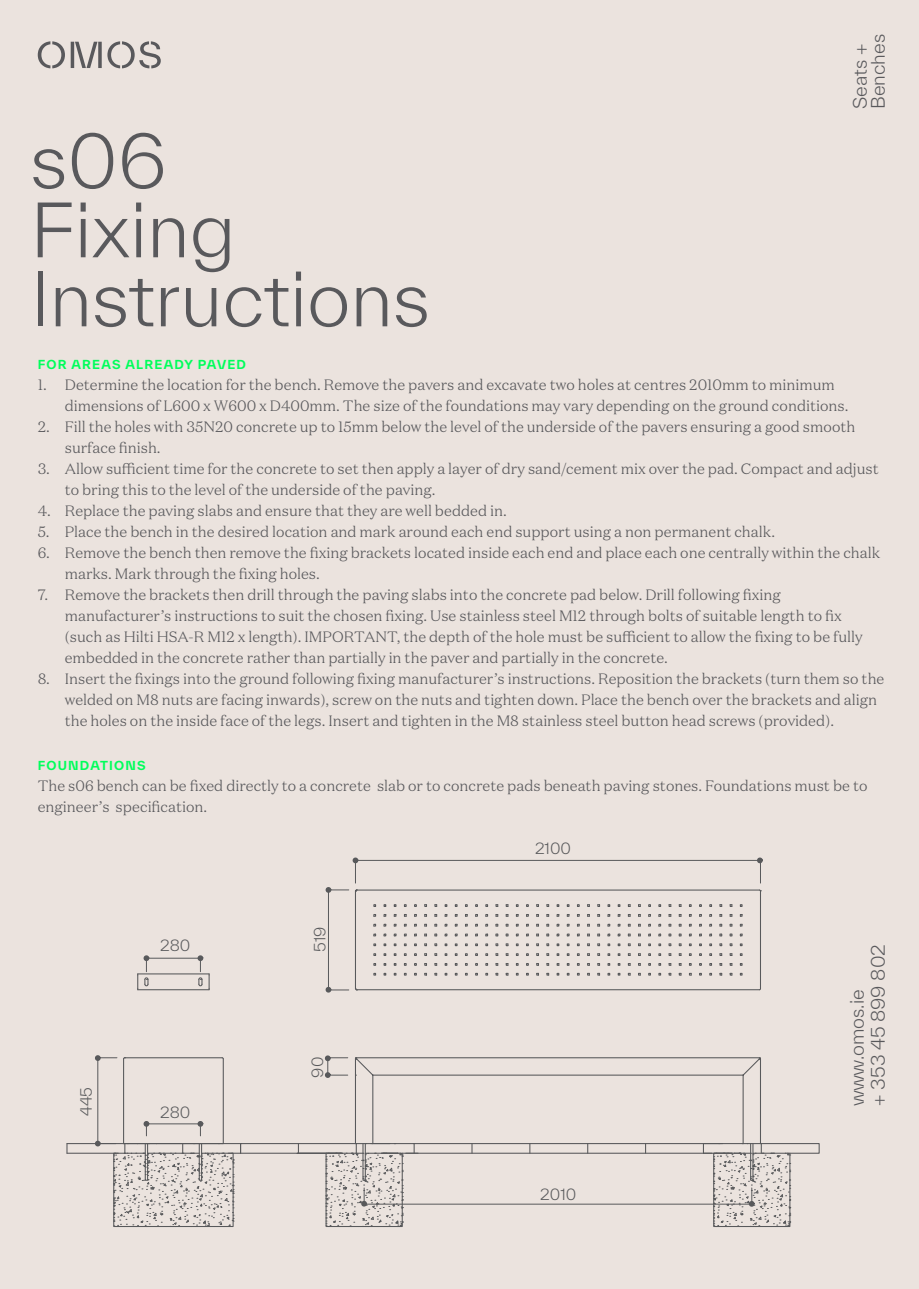
<style>
.page{position:relative;width:919px;height:1289px;background:#fff}
.page>*{position:absolute;margin:0;border:0;box-sizing:border-box;transform-origin:0 0}
.Title___Number{font:300 72px "TWK Everett";color:#59595c}
.Body_Copy{font:300 18px "TWK Everett";color:#59595c}
.Body_Copy-2{font:300 15px/21px "Domaine Text";color:#59595c}
.t1{font:300 15px "TWK Everett";color:#58595b}
.Body_Copy-3{font:700 12px "TWK Everett";letter-spacing:.1em;color:#00ff5b}
</style>
<div class="page">
<div style="left:0;top:0;width:918px;height:1288px;background:#ebe3de"></div>
<svg style="left:38px;top:41px;width:27px;height:27px"></svg>
<svg style="left:71px;top:41px;width:90px;height:27px"></svg>
<hr style="left:298px;top:1142px;width:405px;height:2px;background:#58595b">
<hr style="left:138px;top:989px;width:71px;height:1px;background:#58595b">
<hr style="left:356px;top:889px;width:403px;height:1px;background:#58595b">
<hr style="left:356px;top:989px;width:403px;height:1px;background:#58595b">
<svg style="left:495px;top:904px;width:4px;height:3px"></svg>
<svg style="left:505px;top:904px;width:4px;height:3px"></svg>
<svg style="left:627px;top:904px;width:4px;height:3px"></svg>
<svg style="left:678px;top:904px;width:4px;height:3px"></svg>
<svg style="left:729px;top:904px;width:4px;height:3px"></svg>
<svg style="left:383px;top:914px;width:4px;height:3px"></svg>
<svg style="left:393px;top:914px;width:4px;height:3px"></svg>
<svg style="left:444px;top:914px;width:4px;height:3px"></svg>
<svg style="left:454px;top:914px;width:4px;height:3px"></svg>
<svg style="left:556px;top:914px;width:4px;height:3px"></svg>
<svg style="left:566px;top:914px;width:4px;height:3px"></svg>
<svg style="left:617px;top:914px;width:4px;height:3px"></svg>
<svg style="left:739px;top:914px;width:4px;height:3px"></svg>
<svg style="left:383px;top:923px;width:4px;height:4px"></svg>
<svg style="left:393px;top:923px;width:4px;height:4px"></svg>
<svg style="left:403px;top:923px;width:4px;height:4px"></svg>
<svg style="left:414px;top:923px;width:3px;height:4px"></svg>
<svg style="left:444px;top:923px;width:4px;height:4px"></svg>
<svg style="left:454px;top:923px;width:4px;height:4px"></svg>
<svg style="left:465px;top:923px;width:3px;height:4px"></svg>
<svg style="left:475px;top:923px;width:3px;height:4px"></svg>
<svg style="left:515px;top:923px;width:4px;height:4px"></svg>
<svg style="left:526px;top:923px;width:3px;height:4px"></svg>
<svg style="left:556px;top:923px;width:4px;height:4px"></svg>
<svg style="left:566px;top:923px;width:4px;height:4px"></svg>
<svg style="left:577px;top:923px;width:3px;height:4px"></svg>
<svg style="left:617px;top:923px;width:4px;height:4px"></svg>
<svg style="left:648px;top:923px;width:3px;height:4px"></svg>
<svg style="left:688px;top:923px;width:4px;height:4px"></svg>
<svg style="left:699px;top:923px;width:3px;height:4px"></svg>
<svg style="left:739px;top:923px;width:4px;height:4px"></svg>
<svg style="left:383px;top:933px;width:4px;height:3px"></svg>
<svg style="left:495px;top:943px;width:4px;height:3px"></svg>
<svg style="left:505px;top:943px;width:4px;height:3px"></svg>
<svg style="left:678px;top:943px;width:4px;height:3px"></svg>
<svg style="left:729px;top:943px;width:4px;height:3px"></svg>
<svg style="left:495px;top:953px;width:4px;height:3px"></svg>
<svg style="left:505px;top:953px;width:4px;height:3px"></svg>
<svg style="left:627px;top:953px;width:4px;height:3px"></svg>
<svg style="left:678px;top:953px;width:4px;height:3px"></svg>
<svg style="left:729px;top:953px;width:4px;height:3px"></svg>
<svg style="left:495px;top:963px;width:4px;height:3px"></svg>
<svg style="left:505px;top:963px;width:4px;height:3px"></svg>
<svg style="left:678px;top:963px;width:4px;height:3px"></svg>
<svg style="left:729px;top:963px;width:4px;height:3px"></svg>
<svg style="left:424px;top:972px;width:3px;height:4px"></svg>
<svg style="left:495px;top:972px;width:4px;height:4px"></svg>
<svg style="left:505px;top:972px;width:4px;height:4px"></svg>
<svg style="left:536px;top:972px;width:3px;height:4px"></svg>
<svg style="left:587px;top:972px;width:3px;height:4px"></svg>
<svg style="left:627px;top:972px;width:4px;height:4px"></svg>
<svg style="left:638px;top:972px;width:3px;height:4px"></svg>
<svg style="left:678px;top:972px;width:4px;height:4px"></svg>
<svg style="left:729px;top:972px;width:4px;height:4px"></svg>
<hr style="left:372px;top:1075px;width:1px;height:68px;background:#58595b">
<hr style="left:742px;top:1075px;width:1px;height:68px;background:#58595b">
<hr style="left:759px;top:1058px;width:2px;height:85px;background:#58595b">
<hr style="left:355px;top:1058px;width:1px;height:85px;background:#58595b">
<hr style="left:356px;top:1057px;width:403px;height:1px;background:#58595b">
<hr style="left:373px;top:1074px;width:370px;height:1px;background:#58595b">
<svg style="left:741px;top:1057px;width:20px;height:20px"></svg>
<hr style="left:223px;top:1058px;width:1px;height:85px;background:#58595b">
<hr style="left:123px;top:1058px;width:1px;height:85px;background:#58595b">
<hr style="left:125px;top:1057px;width:97px;height:1px;background:#58595b">
<hr style="left:138px;top:973px;width:71px;height:1px;background:#58595b">
<hr style="left:402px;top:1152px;width:311px;height:1px;background:#58595b">
<hr style="left:229px;top:1152px;width:113px;height:1px;background:#58595b">
<hr style="left:67px;top:1142px;width:231px;height:2px;background:#58595b">
<hr style="left:67px;top:1152px;width:51px;height:1px;background:#58595b">
<svg style="left:240px;top:1142px;width:2px;height:11px"></svg>
<hr style="left:363px;top:1203px;width:388px;height:1px;background:#58595b">
<hr style="left:355px;top:860px;width:406px;height:1px;background:#58595b">
<svg style="left:355px;top:1057px;width:19px;height:20px"></svg>
<hr style="left:97px;top:1056px;width:1px;height:87px;background:#58595b">
<hr style="left:146px;top:957px;width:54px;height:1px;background:#58595b">
<svg style="left:325px;top:857px;width:34px;height:136px"></svg>
<svg style="left:756px;top:857px;width:7px;height:133px"></svg>
<svg style="left:324px;top:1055px;width:24px;height:23px"></svg>
<svg style="left:197px;top:955px;width:13px;height:34px"></svg>
<svg style="left:137px;top:955px;width:13px;height:34px"></svg>
<svg style="left:95px;top:1055px;width:31px;height:6px"></svg>
<svg style="left:94px;top:1120px;width:140px;height:107px"></svg>
<svg style="left:325px;top:1142px;width:93px;height:85px"></svg>
<svg style="left:702px;top:1142px;width:118px;height:85px"></svg>
<p class="Title___Number" style="left:30px;top:113px;width:138px">s06</p>
<p class="Title___Number" style="left:30px;top:182px;width:206px">Fixing</p>
<p class="Title___Number" style="left:30px;top:251px;width:401px">Instructions</p>
<p class="Body_Copy" style="left:848px;top:109px;width:66px;rotate:-90deg">Seats +</p>
<p class="Body_Copy" style="left:866px;top:109px;width:76px;rotate:-90deg">Benches</p>
<p class="Body_Copy-3" style="left:38px;top:355px;width:210px">FOR AREAS ALREADY PAVED</p>
<p class="Body_Copy-2" style="left:65px;top:374px;width:785px;text-indent:-27px">1. Determine the location for the bench. Remove the pavers and excavate two holes at centres 2010mm to minimum dimensions of L600 x W600 x D400mm. The size of the foundations may vary depending on the ground conditions.</p>
<p class="Body_Copy-2" style="left:65px;top:416px;width:792px;text-indent:-27px">2. Fill the holes with 35N20 concrete up to 15mm below the level of the underside of the pavers ensuring a good smooth surface finish.</p>
<p class="Body_Copy-2" style="left:65px;top:458px;width:815px;text-indent:-27px">3. Allow sufficient time for the concrete to set then apply a layer of dry sand/cement mix over the pad. Compact and adjust to bring this to the level of the underside of the paving.</p>
<p class="Body_Copy-2" style="left:38px;top:500px;width:470px">4. Replace the paving slabs and ensure that they are well bedded in.</p>
<p class="Body_Copy-2" style="left:38px;top:521px;width:739px">5. Place the bench in the desired location and mark around each end support using a non permanent chalk.</p>
<p class="Body_Copy-2" style="left:65px;top:542px;width:816px;text-indent:-27px">6. Remove the bench then remove the fixing brackets located inside each end and place each one centrally within the chalk marks. Mark through the fixing holes.</p>
<p class="Body_Copy-2" style="left:65px;top:584px;width:799px;text-indent:-27px">7. Remove the brackets then drill through the paving slabs into the concrete pad below. Drill following fixing manufacturer’s instructions to suit the chosen fixing. Use stainless steel M12 through bolts of suitable length to fix (such as Hilti HSA-R M12 x length). IMPORTANT, the depth of the hole must be sufficient to allow the fixing to be fully embedded in the concrete rather than partially in the paver and partially in the concrete.</p>
<p class="Body_Copy-2" style="left:65px;top:668px;width:821px;text-indent:-27px">8. Insert the fixings into the ground following fixing manufacturer’s instructions. Reposition the brackets (turn them so the welded on M8 nuts are facing inwards), screw on the nuts and tighten down. Place the bench over the brackets and align the holes on the inside face of the legs. Insert and tighten in the M8 stainless steel button head screws (provided).</p>
<p class="Body_Copy-3" style="left:38px;top:757px;width:109px">FOUNDATIONS</p>
<p class="Body_Copy-2" style="left:38px;top:775px;width:831px">The s06 bench can be fixed directly to a concrete slab or to concrete pads beneath paving stones. Foundations must be to engineer’s specification.</p>
<p class="t1" style="left:76px;top:1116px;width:31px;rotate:-90deg">445</p>
<p class="t1" style="left:160px;top:935px;width:32px">280</p>
<p class="t1" style="left:160px;top:1102px;width:32px">280</p>
<p class="t1" style="left:310px;top:951px;width:27px;rotate:-90deg">519</p>
<p class="t1" style="left:307px;top:1077px;width:22px;rotate:-90deg">90</p>
<p class="t1" style="left:535px;top:838px;width:38px">2100</p>
<p class="t1" style="left:540px;top:1183px;width:38px">2010</p>
<p class="Body_Copy" style="left:866px;top:1105px;width:163px;rotate:-90deg">+ 353 45 899 802</p>
<p class="Body_Copy" style="left:845px;top:1105px;width:118px;rotate:-90deg">www.omos.ie</p>
</div>
